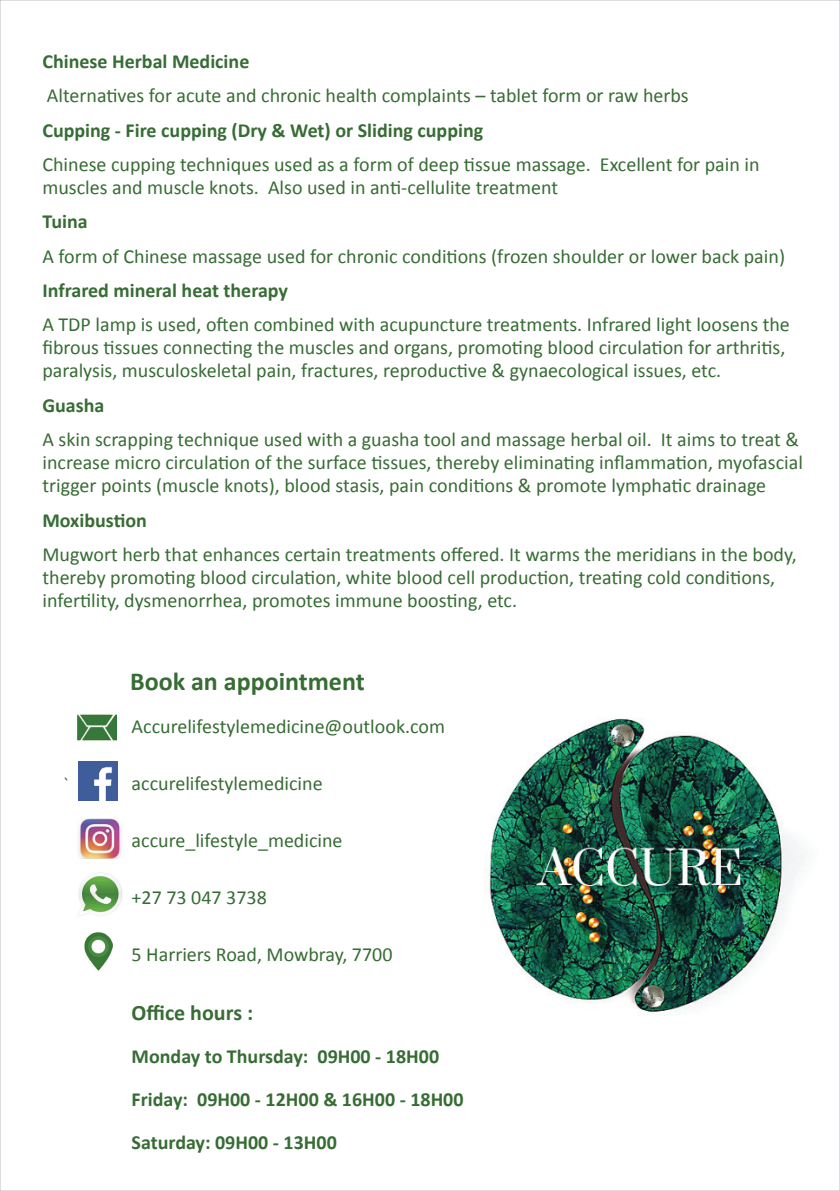
<style>
.page{position:relative;width:840px;height:1191px;background:#fff}
.page>*{position:absolute;margin:0;border:0;box-sizing:border-box;transform-origin:0 0}
.t1{font:700 26px "Calibri";color:#376c34}
.t2{font:700 22px "Calibri";color:#376c34}
.t3{font:20px/23px "Calibri";color:#376c34}
.t4{font:700 20px/43px "Calibri";color:#376c34}
.t5{font:18px "Calibri";color:#376c34}
</style>
<div class="page">
<img style="left:485px;top:718px;width:322px;height:294px">
<img style="left:79px;top:762px;width:39px;height:39px">
<img style="left:78px;top:818px;width:43px;height:40px">
<img style="left:78px;top:872px;width:45px;height:45px">
<img style="left:78px;top:714px;width:38px;height:27px">
<img style="left:85px;top:932px;width:27px;height:38px">
<p class="t4" style="left:42px;top:39px;width:208px">Chinese Herbal Medicine</p>
<p class="t3" style="left:47px;top:83px;width:643px">Alternatives for acute and chronic health complaints – tablet form or raw herbs</p>
<p class="t4" style="left:42px;top:108px;width:442px">Cupping - Fire cupping (Dry &amp; Wet) or Sliding cupping</p>
<p class="t3" style="left:42px;top:152px;width:718px">Chinese cupping techniques used as a form of deep tissue massage. Excellent for pain in muscles and muscle knots. Also used in anti-cellulite treatment</p>
<p class="t4" style="left:42px;top:199px;width:47px">Tuina</p>
<p class="t3" style="left:42px;top:244px;width:743px">A form of Chinese massage used for chronic conditions (frozen shoulder or lower back pain)</p>
<p class="t4" style="left:42px;top:268px;width:247px">Infrared mineral heat therapy</p>
<p class="t3" style="left:42px;top:312px;width:748px">A TDP lamp is used, often combined with acupuncture treatments. Infrared light loosens the fibrous tissues connecting the muscles and organs, promoting blood circulation for arthritis, paralysis, musculoskeletal pain, fractures, reproductive &amp; gynaecological issues, etc.</p>
<p class="t4" style="left:42px;top:383px;width:63px">Guasha</p>
<p class="t3" style="left:42px;top:427px;width:761px">A skin scrapping technique used with a guasha tool and massage herbal oil. It aims to treat &amp; increase micro circulation of the surface tissues, thereby eliminating inflammation, myofascial trigger points (muscle knots), blood stasis, pain conditions &amp; promote lymphatic drainage</p>
<p class="t4" style="left:42px;top:497px;width:106px">Moxibustion</p>
<p class="t3" style="left:42px;top:542px;width:755px">Mugwort herb that enhances certain treatments offered. It warms the meridians in the body, thereby promoting blood circulation, white blood cell production, treating cold conditions, infertility, dysmenorrhea, promotes immune boosting, etc.</p>
<h1 class="t1" style="left:130px;top:665px;width:236px">Book an appointment</h1>
<p class="t3" style="left:131px;top:713px;width:315px">Accurelifestylemedicine@outlook.com</p>
<p class="t5" style="left:64px;top:772px;width:7px">`</p>
<p class="t3" style="left:131px;top:770px;width:192px">accurelifestylemedicine</p>
<p class="t3" style="left:131px;top:827px;width:212px">accure_lifestyle_medicine</p>
<p class="t3" style="left:131px;top:884px;width:137px">+27 73 047 3738</p>
<p class="t3" style="left:131px;top:941px;width:262px">5 Harriers Road, Mowbray, 7700</p>
<p class="t2" style="left:131px;top:999px;width:123px">Office hours :</p>
<p class="t4" style="left:131px;top:1034px;width:333px">Monday to Thursday: 09H00 - 18H00<br>Friday: 09H00 - 12H00 &amp; 16H00 - 18H00<br>Saturday: 09H00 - 13H00</p>
</div>
